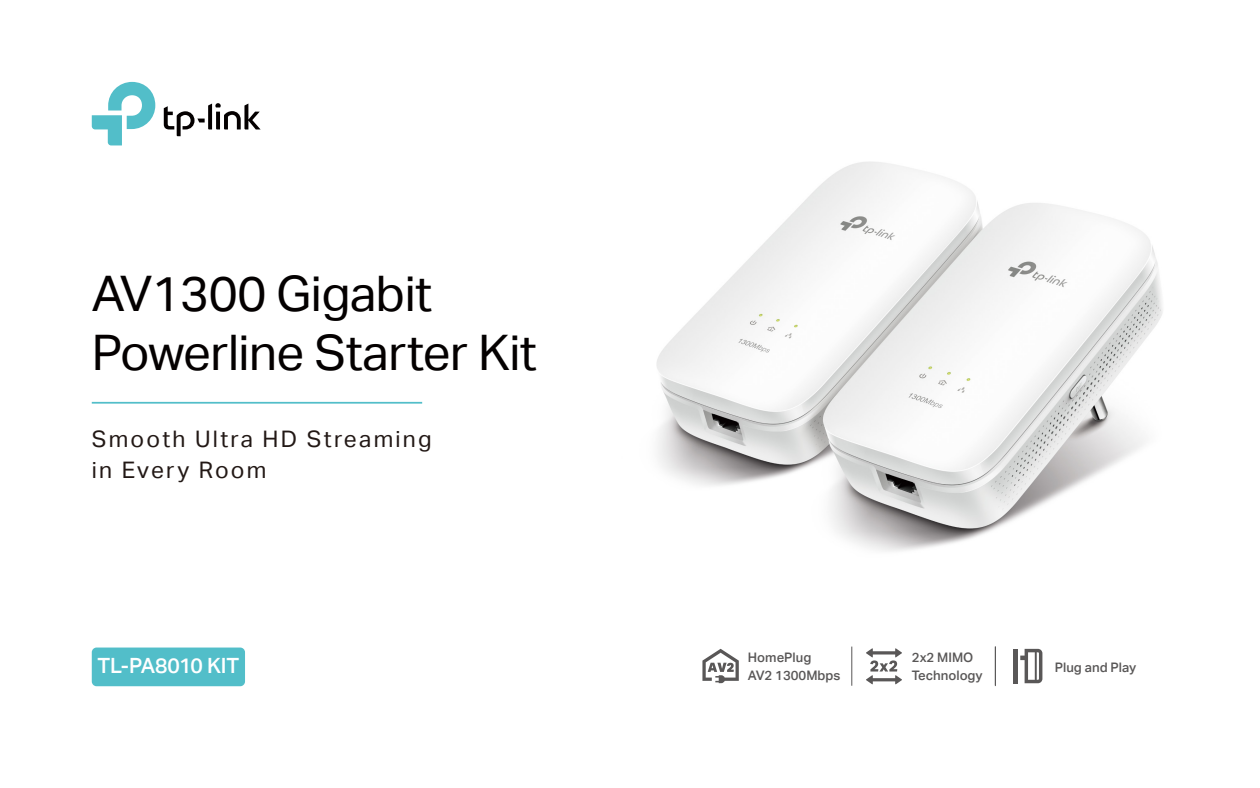
<style>
.page{position:relative;width:1260px;height:788px;background:#fff}
.page>*{position:absolute;margin:0;border:0;box-sizing:border-box;transform-origin:0 0}
.t1{font:49px/58.6px "TP Link Aktiv Regular";letter-spacing:-.01em;color:#040000}
.t2{font:22.75px/30.9px "TP Link Aktiv Regular";letter-spacing:.1em;color:#221815}
.t3{font:21px "TP Link Aktiv Medium";letter-spacing:-.01em;color:#fff}
.t4{font:13.12px/17.5px "TP Link Aktiv Medium";color:#595757}
</style>
<div class="page">
<img style="left:656px;top:162px;width:507px;height:389px">
<div style="left:92px;top:647px;width:153px;height:39px;background:#52bec9;border-radius:5px"></div>
<svg style="left:92px;top:82px;width:63px;height:63px"></svg>
<svg style="left:164px;top:103px;width:97px;height:33px"></svg>
<hr style="left:92px;top:402px;width:330px;height:1px;background:#52bec9">
<hr style="left:851px;top:646px;width:1px;height:39px;background:#595757">
<hr style="left:995px;top:646px;width:1px;height:40px;background:#595757">
<svg style="left:1020px;top:648px;width:22px;height:35px"></svg>
<div style="left:1013px;top:648px;width:5px;height:35px;background:#595757"></div>
<svg style="left:702px;top:648px;width:37px;height:35px"></svg>
<svg style="left:866px;top:648px;width:36px;height:36px"></svg>
<h1 class="t1" style="left:92px;top:265px;width:447px">AV1300 Gigabit<br>Powerline Starter Kit</h1>
<h2 class="t2" style="left:92px;top:424px;width:341px">Smooth Ultra HD Streaming in Every Room</h2>
<h3 class="t3" style="left:97px;top:653px;width:143px">TL-PA8010 KIT</h3>
<p class="t4" style="left:912px;top:649px;width:72px">2x2 MIMO<br>Technology</p>
<p class="t4" style="left:748px;top:649px;width:94px">HomePlug<br>AV2 1300Mbps</p>
<p class="t4" style="left:1055px;top:658px;width:83px">Plug and Play</p>
</div>
